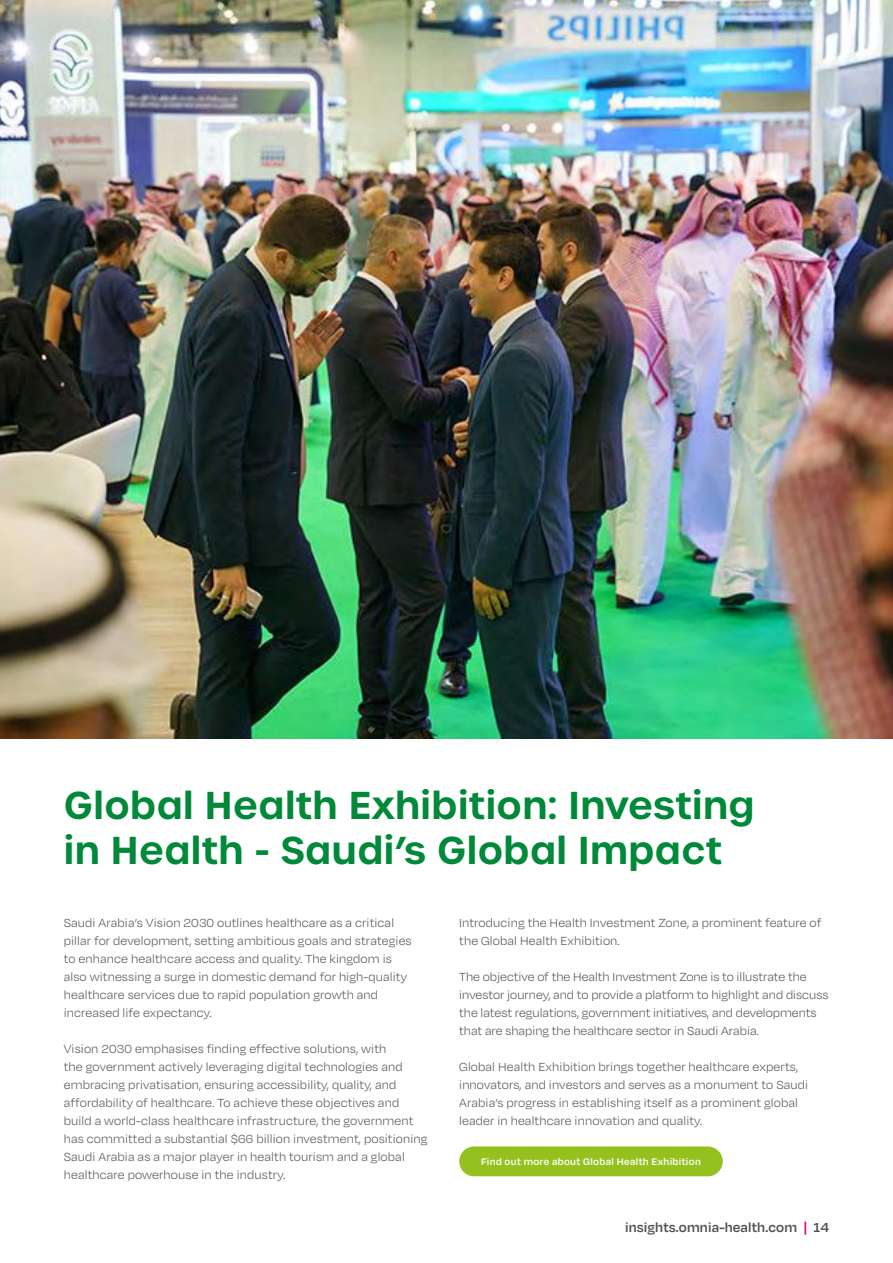
<style>
.page{position:relative;width:893px;height:1263px;background:#fff}
.page>*{position:absolute;margin:0;border:0;box-sizing:border-box;transform-origin:0 0}
.t1{font:600 37.5px/45px "Urbane";letter-spacing:.01em;color:#008938}
.t2{font:600 15px "Degular";letter-spacing:.01em;color:#504f52}
.t3{font:300 13.5px/18px "Degular";letter-spacing:.01em;color:#504f52}
.t4{font:600 10.95px "Degular";letter-spacing:.03em;color:#fff}
.s1{color:#e6007d}
</style>
<div class="page">
<img style="left:0;top:0;width:893px;height:738px">
<div style="left:459px;top:1146px;width:264px;height:30px;background:#95c11e;border-radius:15px"></div>
<h1 class="t1" style="left:64px;top:783px;width:692px">Global Health Exhibition: Investing in Health - Saudi s’ Global Impact</h1>
<p class="t3" style="left:64px;top:913px;width:349px">Saudi Arabias’ Vision 2030 outlines healthcare as a critical pillar for development, setting ambitious goals and strategies to enhance healthcare access and quality. The kingdom is also witnessing a surge in domestic demand for high-quality healthcare services due to rapid population growth and increased life expectancy.</p>
<p class="t3" style="left:64px;top:1039px;width:365px">Vision 2030 emphasises finding effective solutions, with<br>the government actively leveraging digital technologies and embracing privatisation, ensuring accessibility, quality, and affordability of healthcare. To achieve these objectives and build a world-class healthcare infrastructure, the government has committed a substantial $66 billion investment, positioning Saudi Arabia as a major player in health tourism and a global healthcare powerhouse in the industry.</p>
<p class="t3" style="left:459px;top:913px;width:364px">Introducing the Health Investment Zone a, prominent feature of the Global Health Exhibition.</p>
<p class="t3" style="left:459px;top:967px;width:371px">The objective of the Health Investment Zone is to illustrate the investor journey, and to provide a platform to highlight and discuss the latest regulations, government initiatives, and developments that are shaping the healthcare sector in Saudi Arabia.</p>
<p class="t3" style="left:459px;top:1057px;width:350px">Global Health Exhibition brings together healthcare experts, innovators, and investors and serves as a monument to Saudi Arabias’ progress in establishing itself as a prominent global leader in healthcare innovation and quality.</p>
<p class="t4" style="left:481px;top:1155px;width:221px">Find out more about Global Health Exhibition</p>
<p class="t2" style="left:625px;top:1218px;width:206px">insights.omnia-health.com <span class="s1">|</span> 14</p>
</div>
